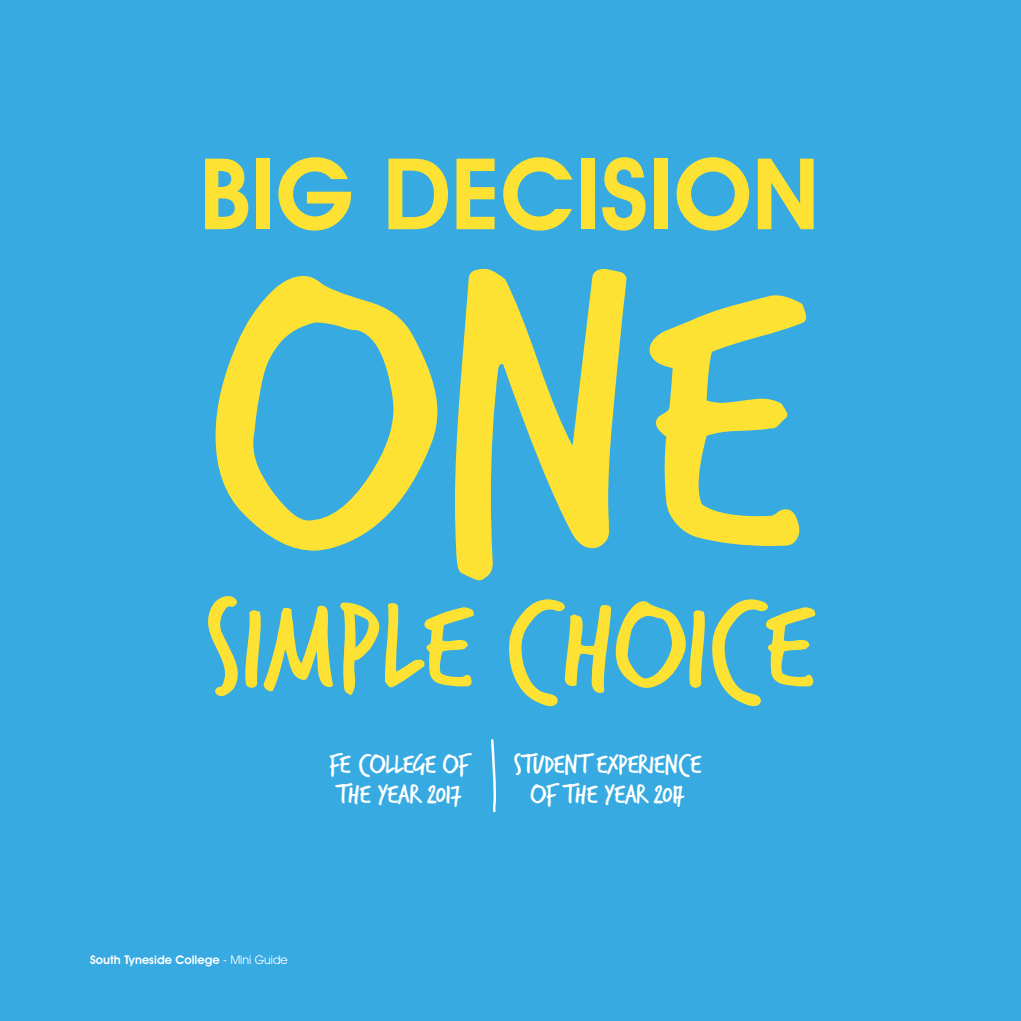
<style>
.page{position:relative;width:1021px;height:1021px;background:#fff}
.page>*{position:absolute;margin:0;border:0;box-sizing:border-box;transform-origin:0 0}
.t1{font:418.4px "Trash Hand STC Regular";color:#fde233}
.t2{font:132px "Trash Hand STC Regular";color:#fde233}
.t3{font:600 99.2px "Avant Garde IT Cby BT";color:#fde233}
.t4{font:29.2px/30px "Trash Hand STC Regular";letter-spacing:-.01em;color:#fff;text-align:center}
.t5{font:600 12px "Avant Garde IT Cby BT";color:#fff}
.s1{font-weight:400}
</style>
<div class="page">
<div style="left:0;top:0;width:1020px;height:1020px;background:#37aae1"></div>
<svg style="left:491px;top:739px;width:6px;height:73px"></svg>
<h3 class="t3" style="left:199px;top:134px;width:622px">BIG DECISION</h3>
<h1 class="t1" style="left:215px;top:214px;width:586px">one</h1>
<h2 class="t2" style="left:205px;top:581px;width:610px">simple choice</h2>
<p class="t4" style="left:329px;top:750px;width:141px;text-align:left">FE College of the Year 2017</p>
<p class="t4" style="left:514px;top:750px;width:189px">Student Experience of the Year 2017</p>
<p class="t5" style="left:90px;top:952px;width:199px">South Tyneside College <span class="s1">- Mini Guide</span></p>
</div>
